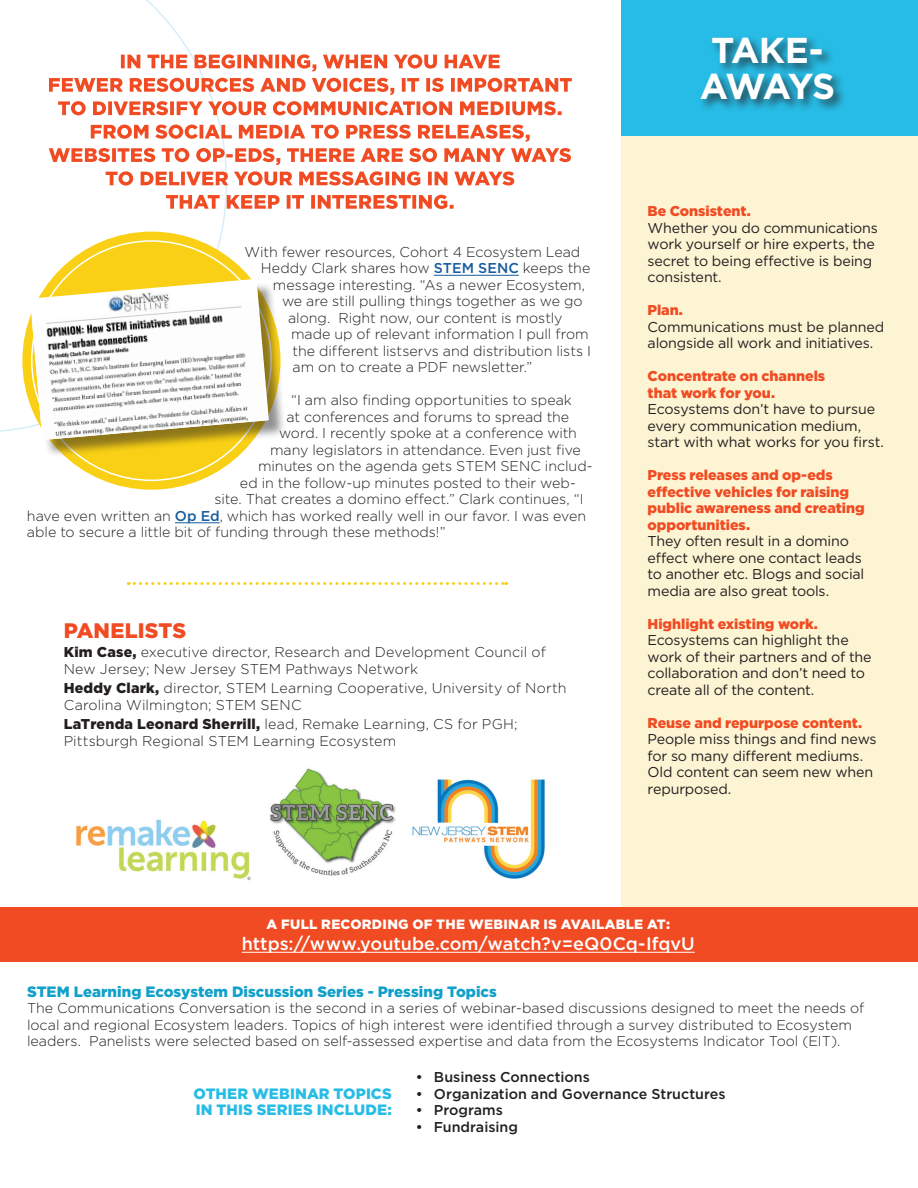
<style>
.page{position:relative;width:918px;height:1188px;background:#fff}
.page>*{position:absolute;margin:0;border:0;box-sizing:border-box;transform-origin:0 0}
.t1{font:700 36px/36px "Gotham";letter-spacing:-.075em;color:#fff;text-align:center}
.t2{font:900 21px "Gotham";letter-spacing:.005em;color:#f04b23}
.t3{font:500 18px "Gotham";color:#fff}
.t4{font:900 15px "Gotham";color:#11a0c9}
.t5{font:900 15px/16.5px "Gotham";letter-spacing:.01em;color:#27bce6}
.t6{font:300 14.25px/16.5px "Gotham";color:#231f20}
.t7{font:14.25px/16.5px "Gotham";letter-spacing:-.01em;color:#231f20}
.t8{font:900 14.25px/16.5px "Gotham";letter-spacing:-.005em;color:#f04b23}
.t9{font:500 14.25px "Gotham";color:#231f20}
.t10{font:900 13.5px "Gotham";letter-spacing:.02em;color:#fff}
.s1{font-weight:500;color:#175d9e}
.s2{font-weight:900}
</style>
<div class="page">
<div style="left:621px;top:0;width:297px;height:918px;background:#fdf4d3"></div>
<div style="left:0;top:908px;width:918px;height:54px;background:#f04b23"></div>
<div style="left:621px;top:0;width:297px;height:136px;background:#27bce6"></div>
<hr style="left:242px;top:952px;width:453px;height:1px;background:#fff">
<div style="left:698px;top:34px;width:148px;height:78px;background:#231f20;opacity:.75"></div>
<svg style="left:0;top:0;width:227px;height:432px"></svg>
<hr style="left:434px;top:275px;width:85px;height:1px;background:#175d9e">
<hr style="left:175px;top:523px;width:45px;height:1px;background:#175d9e">
<div style="left:22px;top:232px;width:258px;height:258px;background:#f9d015;border-radius:50%"></div>
<svg style="left:166px;top:195px;width:288px;height:14px"></svg>
<svg style="left:106px;top:171px;width:408px;height:15px"></svg>
<svg style="left:49px;top:148px;width:522px;height:17px"></svg>
<svg style="left:91px;top:125px;width:439px;height:17px"></svg>
<svg style="left:58px;top:101px;width:504px;height:14px"></svg>
<svg style="left:49px;top:78px;width:523px;height:17px"></svg>
<svg style="left:121px;top:54px;width:379px;height:18px"></svg>
<svg style="left:128px;top:582px;width:379px;height:3px"></svg>
<div style="left:33px;top:282px;width:254px;height:176px;background:#231f20;opacity:.5"></div>
<img style="left:76px;top:768px;width:469px;height:112px">
<svg style="left:30px;top:279px;width:239px;height:161px;background:#e2decb"></svg>
<p class="t6" style="left:244px;top:243px;width:337px">With fewer resources, Cohort 4 Ecosystem Lead</p>
<p class="t6" style="left:261px;top:260px;width:331px">Heddy Clark shares how <span class="s1">STEM SENC</span> keeps the</p>
<p class="t6" style="left:273px;top:276px;width:314px">message interesting. “As a newer Ecosystem,</p>
<p class="t6" style="left:282px;top:293px;width:302px">we are still pulling things together as we go</p>
<p class="t6" style="left:288px;top:309px;width:276px">along. Right now, our content is mostly</p>
<p class="t6" style="left:291px;top:326px;width:299px">made up of relevant information I pull from</p>
<p class="t6" style="left:293px;top:342px;width:300px">the different listservs and distribution lists I</p>
<p class="t6" style="left:293px;top:359px;width:241px">am on to create a PDF newsletter.”</p>
<p class="t6" style="left:291px;top:392px;width:282px">“I am also finding opportunities to speak</p>
<p class="t6" style="left:287px;top:408px;width:284px">at conferences and forums to spread the</p>
<p class="t6" style="left:279px;top:425px;width:300px">word. I recently spoke at a conference with</p>
<p class="t6" style="left:270px;top:441px;width:312px">many legislators in attendance. Even just five</p>
<p class="t6" style="left:258px;top:458px;width:336px">minutes on the agenda gets STEM SENC includ-</p>
<p class="t6" style="left:240px;top:474px;width:338px">ed in the follow-up minutes posted to their web-</p>
<p class="t6" style="left:214px;top:491px;width:371px">site. That creates a domino effect.” Clark continues, “I</p>
<p class="t6" style="left:27px;top:507px;width:561px">have even written an <span class="s1">Op Ed</span>, which has worked really well in our favor. I was even</p>
<p class="t6" style="left:27px;top:524px;width:420px">able to secure a little bit of funding through these methods!”</p>
<h2 class="t2" style="left:64px;top:618px;width:124px">PANELISTS</h2>
<p class="t6" style="left:64px;top:644px;width:484px"><span class="s2">Kim Case,</span> executive director, Research and Development Council of<br>New Jersey; New Jersey STEM Pathways Network</p>
<p class="t6" style="left:64px;top:680px;width:504px"><span class="s2">Heddy Clark,</span> director, STEM Learning Cooperative, University of North<br>Carolina Wilmington; STEM SENC</p>
<p class="t6" style="left:64px;top:716px;width:456px"><span class="s2">LaTrenda Leonard Sherrill,</span> lead, Remake Learning, CS for PGH;<br>Pittsburgh Regional STEM Learning Ecosystem</p>
<h1 class="t1" style="left:700px;top:32px;width:137px">TAKE-<br>AWAYS</h1>
<p class="t8" style="left:648px;top:203px;width:105px">Be Consistent.</p>
<p class="t7" style="left:648px;top:219px;width:232px">Whether you do communications work yourself or hire experts, the secret to being effective is being consistent.</p>
<p class="t8" style="left:648px;top:302px;width:37px">Plan.</p>
<p class="t7" style="left:648px;top:318px;width:238px">Communications must be planned alongside all work and initiatives.</p>
<p class="t8" style="left:648px;top:368px;width:179px">Concentrate on channels that work for you.</p>
<p class="t7" style="left:648px;top:401px;width:238px">Ecosystems don’t have to pursue every communication medium, start with what works for you first.</p>
<p class="t8" style="left:648px;top:467px;width:219px">Press releases and op-eds effective vehicles for raising public awareness and creating opportunities.</p>
<p class="t7" style="left:648px;top:533px;width:218px">They often result in a domino effect where one contact leads to another etc. Blogs and social media are also great tools.</p>
<p class="t8" style="left:648px;top:615px;width:172px">Highlight existing work.</p>
<p class="t7" style="left:648px;top:632px;width:226px">Ecosystems can highlight the work of their partners and of the collaboration and don’t need to create all of the content.</p>
<p class="t8" style="left:648px;top:714px;width:216px">Reuse and repurpose content.</p>
<p class="t7" style="left:648px;top:731px;width:231px">People miss things and find news for so many different mediums.<br>Old content can seem new when repurposed.</p>
<p class="t10" style="left:267px;top:916px;width:405px">A FULL RECORDING OF THE WEBINAR IS AVAILABLE AT:</p>
<p class="t3" style="left:242px;top:933px;width:455px">https://www.youtube.com/watch?v=eQ0Cq-IfqvU</p>
<p class="t4" style="left:27px;top:983px;width:471px">STEM Learning Ecosystem Discussion Series - Pressing Topics</p>
<p class="t6" style="left:27px;top:1000px;width:839px">The Communications Conversation is the second in a series of webinar-based discussions designed to meet the needs of local and regional Ecosystem leaders. Topics of high interest were identified through a survey distributed to Ecosystem leaders. Panelists were selected based on self-assessed expertise and data from the Ecosystems Indicator Tool (EIT).</p>
<p class="t5" style="left:193px;top:1085px;width:200px">OTHER WEBINAR TOPICS<br>IN THIS SERIES INCLUDE:</p>
<p class="t9" style="left:416px;top:1069px;width:175px">• Business Connections</p>
<p class="t9" style="left:416px;top:1086px;width:311px">• Organization and Governance Structures</p>
<p class="t9" style="left:416px;top:1102px;width:89px">• Programs</p>
<p class="t9" style="left:416px;top:1119px;width:104px">• Fundraising</p>
</div>
